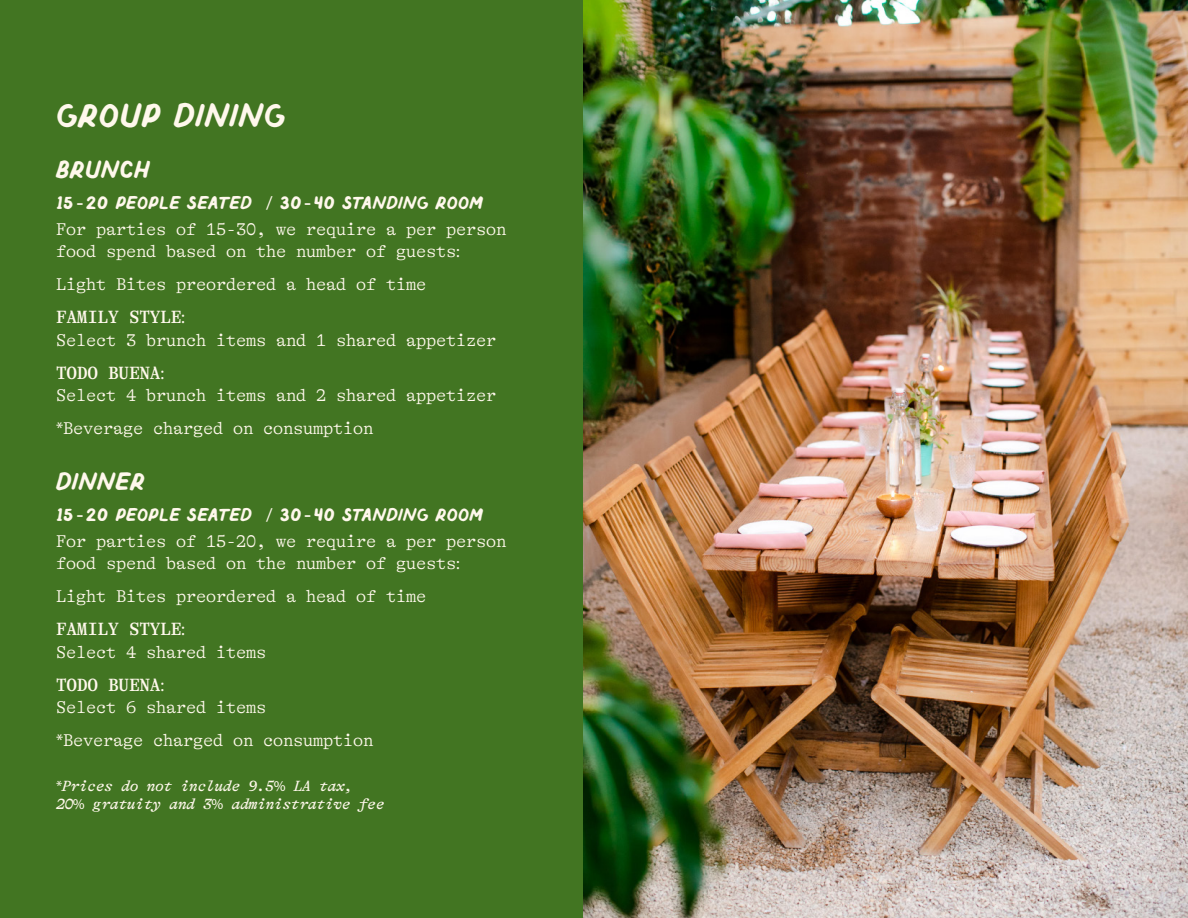
<style>
.page{position:relative;width:1188px;height:918px;background:#427522}
.page>*{position:absolute;margin:0;border:0;box-sizing:border-box;transform-origin:0 0}
.t1{font:34.5px "TAY Barro";color:#fff8ec}
.t2{font:25.5px "TAY Barro";color:#fff8ec}
.t3{font:18.75px "TAY Barro";color:#fff8ec}
.t4{font:500 18px "GT Alpina Tw Trial";letter-spacing:-.01em;color:#fff8ec}
.t5{font:300 17.25px/22.5px "GT Alpina Tw Trial";letter-spacing:-.01em;color:#fff8ec}
.t6{font:italic 15px/18px "GT Alpina Tw Trial";letter-spacing:-.025em;color:#fff8ec}
.s1{font-family:"GT Alpina Tw Trial";font-weight:500}
.s2{font-family:"Myriad Pro"}
.s3{font-family:"Myriad Pro";font-weight:400}
.s4{font-family:"Myriad Pro";font-style:normal}
</style>
<div class="page">
<img style="left:583px;top:0;width:605px;height:918px">
<h1 class="t1" style="left:56px;top:95px;width:232px">GROUP DINING</h1>
<h2 class="t2" style="left:56px;top:154px;width:96px">BRUNCH</h2>
<p class="t3" style="left:56px;top:192px;width:429px">15<span class="s1">-</span>20 PEOPLE SEATED <span class="s2">/</span> 30<span class="s1">-</span>40 STANDING ROOM</p>
<p class="t5" style="left:56px;top:219px;width:452px">For parties of 15-30, we require a per person food spend based on the number of guests<span class="s3">:</span></p>
<p class="t5" style="left:56px;top:274px;width:372px">Light Bites preordered a head of time</p>
<p class="t4" style="left:56px;top:310px;width:131px">FAMILY STYLE<span class="s3">:</span></p>
<p class="t5" style="left:56px;top:330px;width:442px">Select 3 brunch items and 1 shared appetizer</p>
<p class="t4" style="left:56px;top:366px;width:110px">TODO BUENA<span class="s3">:</span></p>
<p class="t5" style="left:56px;top:380px;width:442px;line-height:33px">Select 4 brunch items and 2 shared appetizer <span class="s3">*</span>Beverage charged on consumption</p>
<h2 class="t2" style="left:56px;top:466px;width:91px">DINNER</h2>
<p class="t3" style="left:56px;top:504px;width:429px">15<span class="s1">-</span>20 PEOPLE SEATED <span class="s2">/</span> 30<span class="s1">-</span>40 STANDING ROOM</p>
<p class="t5" style="left:56px;top:531px;width:452px">For parties of 15-20, we require a per person food spend based on the number of guests<span class="s3">:</span></p>
<p class="t5" style="left:56px;top:586px;width:372px">Light Bites preordered a head of time</p>
<p class="t4" style="left:56px;top:622px;width:131px">FAMILY STYLE<span class="s3">:</span></p>
<p class="t5" style="left:56px;top:642px;width:212px">Select 4 shared items</p>
<p class="t4" style="left:56px;top:678px;width:110px">TODO BUENA<span class="s3">:</span></p>
<p class="t5" style="left:56px;top:692px;width:319px;line-height:33px">Select 6 shared items<br><span class="s3">*</span>Beverage charged on consumption</p>
<p class="t6" style="left:56px;top:778px;width:330px"><span class="s4">*</span>Prices do not include 9.5<span class="s4">%</span> LA tax,<br>20<span class="s4">%</span> gratuity and 3<span class="s4">%</span> administrative fee</p>
</div>
